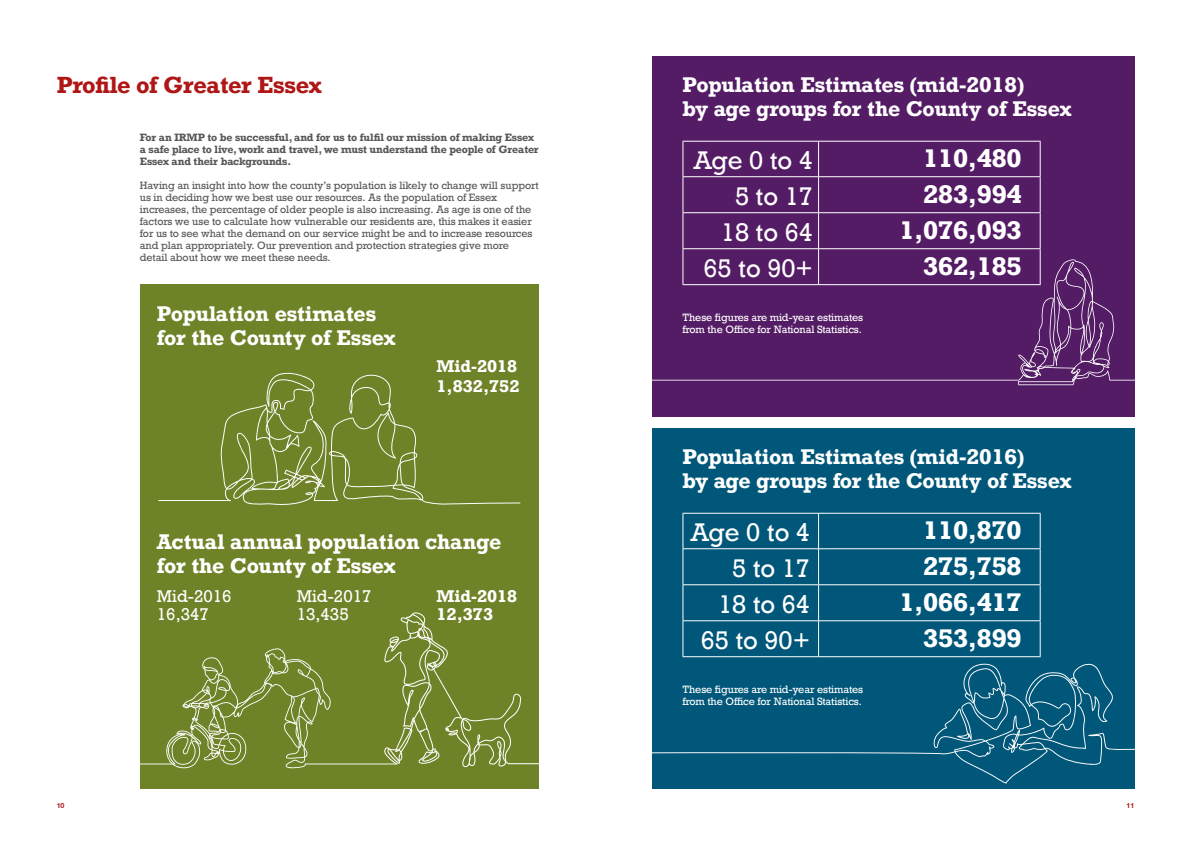
<style>
.page{position:relative;width:1191px;height:842px;background:#fff}
.page>*{position:absolute;margin:0;border:0;box-sizing:border-box;transform-origin:0 0}
.Figures_WHITE{font:700 24px "Rockwell";letter-spacing:-.01em;color:#fff}
.Rockwell_Info{font:24px "Rockwell";color:#fff}
._22pt_Title_Intro_Re{font:700 22px "Rockwell";letter-spacing:-.02em;color:#af1615}
.Rockwell_Info-2{font:700 20px/24px "Rockwell";letter-spacing:-.01em;color:#fff}
.Rockwell_Info-3{font:700 16px "Rockwell";color:#fff}
.Rockwell_Info-4{font:16px "Rockwell";color:#fff}
._10pt_Body_Copy{font:10px/12px "Rockwell";letter-spacing:-.01em;color:#575756}
._10pt_Body_Bold{font:700 10px/12px "Rockwell";letter-spacing:-.015em;color:#575756}
._10pt_Body_Copy_WO{font:10px/12px "Rockwell";letter-spacing:-.01em;color:#fff}
.t1{font:700 7px "Helvetica Neue";color:#af1615}
</style>
<div class="page">
<div style="left:140px;top:285px;width:399px;height:504px;background:#6e8227"></div>
<svg style="left:140px;top:612px;width:399px;height:156px"></svg>
<div style="left:652px;top:429px;width:482px;height:360px;background:#005779"></div>
<svg style="left:158px;top:373px;width:362px;height:132px"></svg>
<hr style="left:819px;top:513px;width:221px;height:1px;background:#fff">
<hr style="left:1039px;top:514px;width:1px;height:34px;background:#fff">
<hr style="left:819px;top:548px;width:221px;height:1px;background:#fff">
<hr style="left:1039px;top:549px;width:1px;height:35px;background:#fff">
<hr style="left:819px;top:584px;width:221px;height:1px;background:#fff">
<hr style="left:1039px;top:585px;width:1px;height:35px;background:#fff">
<hr style="left:819px;top:620px;width:221px;height:1px;background:#fff">
<hr style="left:1039px;top:621px;width:1px;height:35px;background:#fff">
<hr style="left:819px;top:656px;width:221px;height:1px;background:#fff">
<hr style="left:682px;top:513px;width:137px;height:1px;background:#fff">
<hr style="left:682px;top:514px;width:1px;height:34px;background:#fff">
<hr style="left:818px;top:514px;width:1px;height:34px;background:#fff">
<hr style="left:682px;top:548px;width:137px;height:1px;background:#fff">
<hr style="left:682px;top:549px;width:1px;height:35px;background:#fff">
<hr style="left:818px;top:549px;width:1px;height:35px;background:#fff">
<hr style="left:682px;top:584px;width:137px;height:1px;background:#fff">
<hr style="left:682px;top:585px;width:1px;height:35px;background:#fff">
<hr style="left:818px;top:585px;width:1px;height:35px;background:#fff">
<hr style="left:682px;top:620px;width:137px;height:1px;background:#fff">
<hr style="left:682px;top:621px;width:1px;height:35px;background:#fff">
<hr style="left:818px;top:621px;width:1px;height:35px;background:#fff">
<hr style="left:682px;top:656px;width:137px;height:1px;background:#fff">
<div style="left:652px;top:57px;width:482px;height:360px;background:#541c65"></div>
<hr style="left:819px;top:141px;width:221px;height:1px;background:#fff">
<hr style="left:1039px;top:142px;width:1px;height:34px;background:#fff">
<hr style="left:819px;top:176px;width:221px;height:1px;background:#fff">
<hr style="left:1039px;top:177px;width:1px;height:35px;background:#fff">
<hr style="left:819px;top:212px;width:221px;height:1px;background:#fff">
<hr style="left:1039px;top:213px;width:1px;height:35px;background:#fff">
<hr style="left:819px;top:248px;width:221px;height:1px;background:#fff">
<hr style="left:1039px;top:249px;width:1px;height:35px;background:#fff">
<hr style="left:682px;top:141px;width:137px;height:1px;background:#fff">
<hr style="left:682px;top:142px;width:1px;height:34px;background:#fff">
<hr style="left:818px;top:142px;width:1px;height:34px;background:#fff">
<hr style="left:682px;top:176px;width:137px;height:1px;background:#fff">
<hr style="left:682px;top:177px;width:1px;height:35px;background:#fff">
<hr style="left:818px;top:177px;width:1px;height:35px;background:#fff">
<hr style="left:682px;top:212px;width:137px;height:1px;background:#fff">
<hr style="left:682px;top:213px;width:1px;height:35px;background:#fff">
<hr style="left:818px;top:213px;width:1px;height:35px;background:#fff">
<hr style="left:682px;top:248px;width:137px;height:1px;background:#fff">
<hr style="left:682px;top:249px;width:1px;height:35px;background:#fff">
<hr style="left:818px;top:249px;width:1px;height:35px;background:#fff">
<svg style="left:652px;top:259px;width:483px;height:126px"></svg>
<svg style="left:652px;top:664px;width:483px;height:119px"></svg>
<p class="_22pt_Title_Intro_Re" style="left:57px;top:70px;width:267px">Profile of Greater Essex</p>
<p class="_10pt_Body_Bold" style="left:140px;top:131px;width:400px">For an IRMP to be successful, and for us to fulfil our mission of making Essex a safe place to live, work and travel, we must understand the people of Greater<br>Essex and their backgrounds.</p>
<p class="_10pt_Body_Copy" style="left:140px;top:179px;width:400px">Having an insight into how the county’s population is likely to change will support us in deciding how we best use our resources. As the population of Essex increases, the percentage of older people is also increasing. As age is one of the factors we use to calculate how vulnerable our residents are, this makes it easier for us to see what the demand on our service might be and to increase resources and plan appropriately. Our prevention and protection strategies give more detail about how we meet these needs.</p>
<p class="Rockwell_Info-2" style="left:157px;top:302px;width:240px">Population estimates for the County of Essex</p>
<p class="Rockwell_Info-3" style="left:436px;top:356px;width:82px">Mid-2018</p>
<p class="Rockwell_Info-3" style="left:436px;top:376px;width:84px">1,832,752</p>
<p class="Rockwell_Info-2" style="left:157px;top:529px;width:346px">Actual annual population change for the County of Essex</p>
<p class="Rockwell_Info-4" style="left:157px;top:586px;width:76px">Mid-2016</p>
<p class="Rockwell_Info-4" style="left:157px;top:604px;width:54px">16,347</p>
<p class="Rockwell_Info-4" style="left:297px;top:586px;width:76px">Mid-2017</p>
<p class="Rockwell_Info-4" style="left:297px;top:604px;width:54px">13,435</p>
<p class="Rockwell_Info-3" style="left:436px;top:585px;width:82px">Mid-2018</p>
<p class="Rockwell_Info-3" style="left:436px;top:603px;width:58px">12,373</p>
<p class="Rockwell_Info-2" style="left:682px;top:73px;width:390px">Population Estimates (mid-2018)<br>by age groups for the County of Essex</p>
<p class="Rockwell_Info" style="left:693px;top:146px;width:121px">Age 0 to 4</p>
<p class="Figures_WHITE" style="left:923px;top:143px;width:100px">110,480</p>
<p class="Rockwell_Info" style="left:735px;top:181px;width:79px">5 to 17</p>
<p class="Figures_WHITE" style="left:923px;top:179px;width:100px">283,994</p>
<p class="Rockwell_Info" style="left:721px;top:217px;width:93px">18 to 64</p>
<p class="Figures_WHITE" style="left:899px;top:215px;width:124px">1,076,093</p>
<p class="Rockwell_Info" style="left:703px;top:253px;width:111px">65 to 90+</p>
<p class="Figures_WHITE" style="left:923px;top:251px;width:100px">362,185</p>
<p class="_10pt_Body_Copy_WO" style="left:682px;top:311px;width:182px">These figures are mid-year estimates from the Office for National Statistics.</p>
<p class="Rockwell_Info-2" style="left:682px;top:445px;width:390px">Population Estimates (mid-2016)<br>by age groups for the County of Essex</p>
<p class="Rockwell_Info" style="left:690px;top:518px;width:121px">Age 0 to 4</p>
<p class="Figures_WHITE" style="left:923px;top:515px;width:100px">110,870</p>
<p class="Rockwell_Info" style="left:732px;top:553px;width:79px">5 to 17</p>
<p class="Figures_WHITE" style="left:923px;top:551px;width:100px">275,758</p>
<p class="Rockwell_Info" style="left:718px;top:589px;width:93px">18 to 64</p>
<p class="Figures_WHITE" style="left:899px;top:587px;width:124px">1,066,417</p>
<p class="Rockwell_Info" style="left:700px;top:625px;width:111px">65 to 90+</p>
<p class="Figures_WHITE" style="left:923px;top:623px;width:100px">353,899</p>
<p class="_10pt_Body_Copy_WO" style="left:682px;top:683px;width:182px">These figures are mid-year estimates from the Office for National Statistics.</p>
<p class="t1" style="left:57px;top:800px;width:9px">10</p>
<p class="t1" style="left:1126px;top:800px;width:9px">11</p>
</div>
